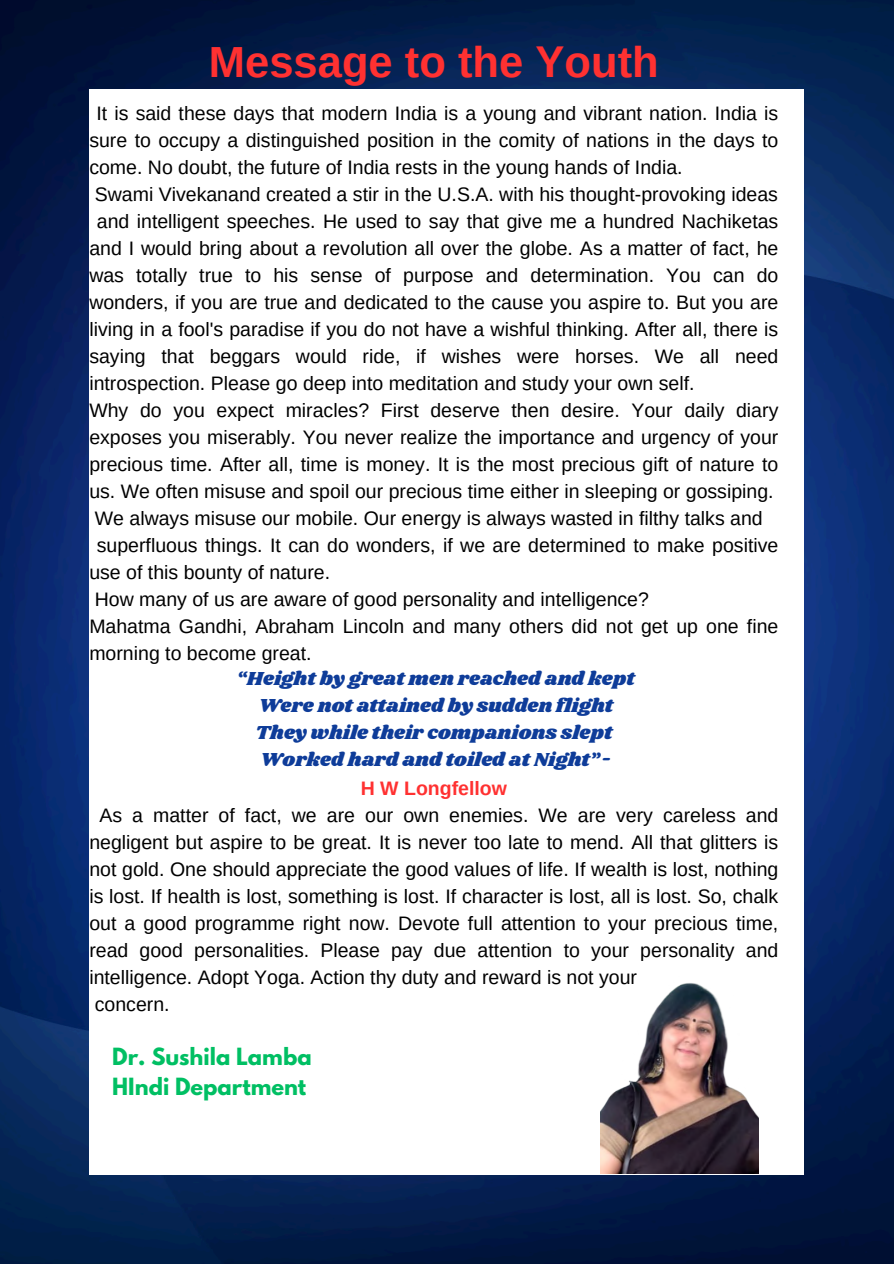
<style>
.page{position:relative;width:894px;height:1264px;background:#fff}
.page>*{position:absolute;margin:0;border:0;box-sizing:border-box;transform-origin:0 0}
.t1{font:700 43.5px "Arimo";color:#ff3131}
.t2{font:700 21px/29.2px "League Spartan";color:#00bf63}
.t3{font:19.5px/27px "Arimo";color:#000;text-align:justify}
.t4{font:19.5px "Shrikhand";color:#0e3c99}
.t5{font:700 19.5px "Arimo";color:#ff3131}
</style>
<div class="page">
<img style="left:0;top:0;width:893px;height:1263px">
<div style="left:89px;top:89px;width:715px;height:1085px;background:#fff"></div>
<img style="left:600px;top:983px;width:158px;height:190px">
<p class="t1" style="left:209px;top:37px;width:451px">Message to the Youth</p>
<h1 class="t3" style="left:89px;top:100px;width:690px;text-indent:7px">It is said these days that modern India is a young and vibrant nation. India is sure to occupy a distinguished position in the comity of nations in the days to come. No doubt, the future of India rests in the young hands of India.</h1>
<p class="t3" style="left:95px;top:181px;width:684px">Swami Vivekanand created a stir in the U.S.A. with his thought-provoking ideas</p>
<p class="t3" style="left:89px;top:208px;width:690px;text-indent:7px">and intelligent speeches. He used to say that give me a hundred Nachiketas and I would bring about a revolution all over the globe. As a matter of fact, he was totally true to his sense of purpose and determination. You can do wonders, if you are true and dedicated to the cause you aspire to. But you are living in a fool's paradise if you do not have a wishful thinking. After all, there is saying that beggars would ride, if wishes were horses. We all need introspection. Please go deep into meditation and study your own self.</p>
<p class="t3" style="left:89px;top:397px;width:690px">Why do you expect miracles? First deserve then desire. Your daily diary exposes you miserably. You never realize the importance and urgency of your precious time. After all, time is money. It is the most precious gift of nature to us. We often misuse and spoil our precious time either in sleeping or gossiping.</p>
<p class="t3" style="left:95px;top:505px;width:669px">We always misuse our mobile. Our energy is always wasted in filthy talks and</p>
<p class="t3" style="left:89px;top:532px;width:690px;text-indent:7px">superfluous things. It can do wonders, if we are determined to make positive use of this bounty of nature.</p>
<p class="t3" style="left:95px;top:586px;width:555px">How many of us are aware of good personality and intelligence?</p>
<p class="t3" style="left:89px;top:613px;width:690px">Mahatma Gandhi, Abraham Lincoln and many others did not get up one fine morning to become great.</p>
<p class="t4" style="left:237px;top:665px;width:399px">“Height by great men reached and kept</p>
<p class="t4" style="left:258px;top:692px;width:356px">Were not attained by sudden flight</p>
<p class="t4" style="left:255px;top:719px;width:358px">They while their companions slept</p>
<p class="t4" style="left:260px;top:746px;width:352px">Worked hard and toiled at Night”-</p>
<p class="t5" style="left:360px;top:777px;width:148px">H W Longfellow</p>
<p class="t3" style="left:89px;top:802px;width:690px;text-indent:10px">As a matter of fact, we are our own enemies. We are very careless and negligent but aspire to be great. It is never too late to mend. All that glitters is not gold. One should appreciate the good values of life. If wealth is lost, nothing is lost. If health is lost, something is lost. If character is lost, all is lost. So, chalk out a good programme right now. Devote full attention to your precious time, read good personalities. Please pay due attention to your personality and intelligence. Adopt Yoga. Action thy duty and reward is not your</p>
<p class="t3" style="left:95px;top:991px;width:76px">concern.</p>
<p class="t2" style="left:112px;top:1045px;width:201px">Dr. Sushila Lamba<br>HIndi Department</p>
</div>
